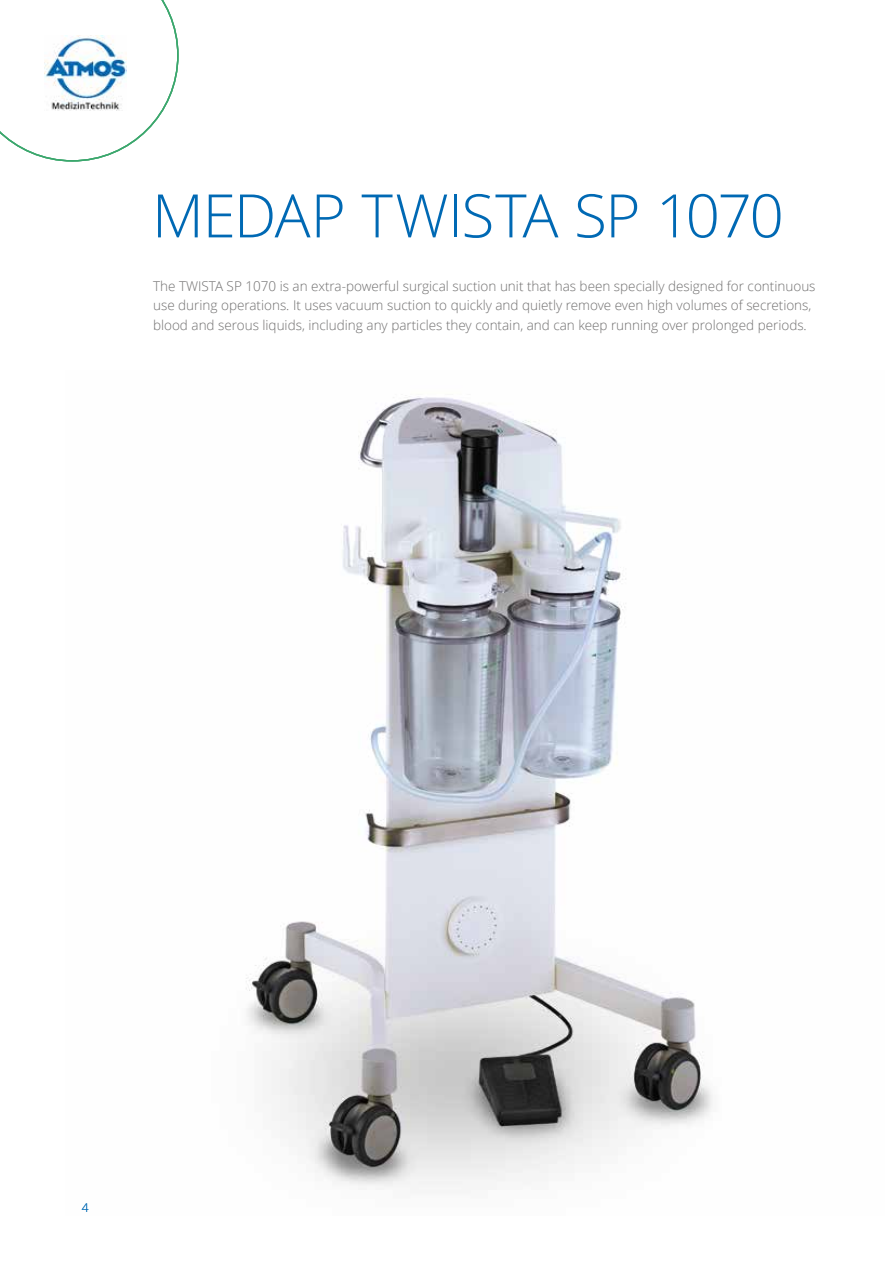
<style>
.page{position:relative;width:893px;height:1263px;background:#fff}
.page>*{position:absolute;margin:0;border:0;box-sizing:border-box;transform-origin:0 0}
.t1{font:300 60px "Open Sans";letter-spacing:-.025em;color:#0069b4}
.t2{font:300 13.5px/19.4px "Open Sans";color:#706f6f}
.t3{font:300 12px "Open Sans";color:#0069b4}
</style>
<div class="page">
<img style="left:246px;top:396px;width:467px;height:791px">
<svg style="left:0;top:0;width:179px;height:162px"></svg>
<h1 class="t1" style="left:152px;top:174px;width:633px">MEDAP TWISTA SP 1070</h1>
<p class="t2" style="left:153px;top:276px;width:664px">The TWISTA SP 1070 is an extra-powerful surgical suction unit that has been specially designed for continuous use during operations. It uses vacuum suction to quickly and quietly remove even high volumes of secretions, blood and serous liquids, including any particles they contain, and can keep running over prolonged periods.</p>
<p class="t3" style="left:82px;top:1199px;width:8px">4</p>
</div>
